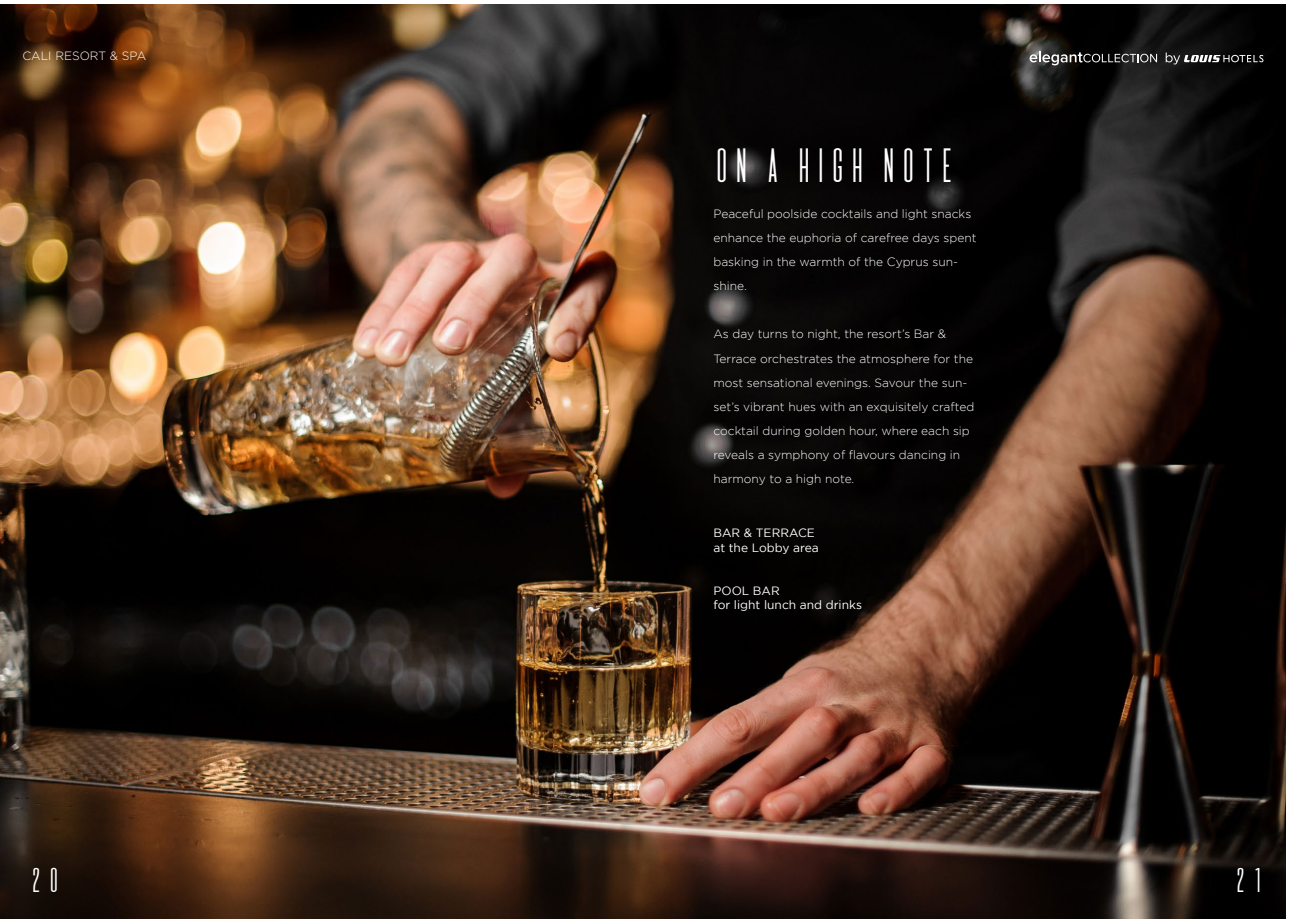
<style>
.page{position:relative;width:1289px;height:919px;background:#fff}
.page>*{position:absolute;margin:0;border:0;box-sizing:border-box;transform-origin:0 0}
.t1{font:42px "De Valencia";letter-spacing:-.12em;color:#fff}
.t2{font:30px "De Valencia";color:#fff}
.t3{font:300 12px/24px "Gotham";color:#fff}
.t4{font:12px "Gotham";color:#fff}
.t5{font:300 12px "Gotham Greek";color:#fff}
</style>
<div class="page">
<img style="left:0;top:4px;width:1285px;height:914px">
<svg style="left:1029px;top:52px;width:128px;height:13px;background:#525151"></svg>
<svg style="left:1165px;top:53px;width:98px;height:11px"></svg>
<p class="t5" style="left:22px;top:49px;width:125px">CALI RESORT &amp; SPA</p>
<p class="t1" style="left:709px;top:142px;width:251px">ON A HIGH NOTE</p>
<p class="t3" style="left:713px;top:202px;width:264px">Peaceful poolside cocktails and light snacks enhance the euphoria of carefree days spent basking in the warmth of the Cyprus sun&shy;shine.</p>
<p class="t3" style="left:713px;top:322px;width:262px">As day turns to night, the resort’s Bar &amp; Terrace orchestrates the atmosphere for the most sensational evenings. Savour the sun&shy;set’s vibrant hues with an exquisitely crafted cocktail during golden hour, where each sip reveals a symphony of flavours dancing in harmony to a high note.</p>
<p class="t4" style="left:713px;top:526px;width:103px">BAR &amp; TERRACE</p>
<p class="t4" style="left:713px;top:541px;width:107px">at the Lobby area</p>
<p class="t4" style="left:713px;top:584px;width:68px">POOL BAR</p>
<p class="t4" style="left:713px;top:598px;width:150px">for light lunch and drinks</p>
<p class="t2" style="left:28px;top:863px;width:37px">20</p>
<p class="t2" style="left:1231px;top:863px;width:35px">21</p>
</div>
